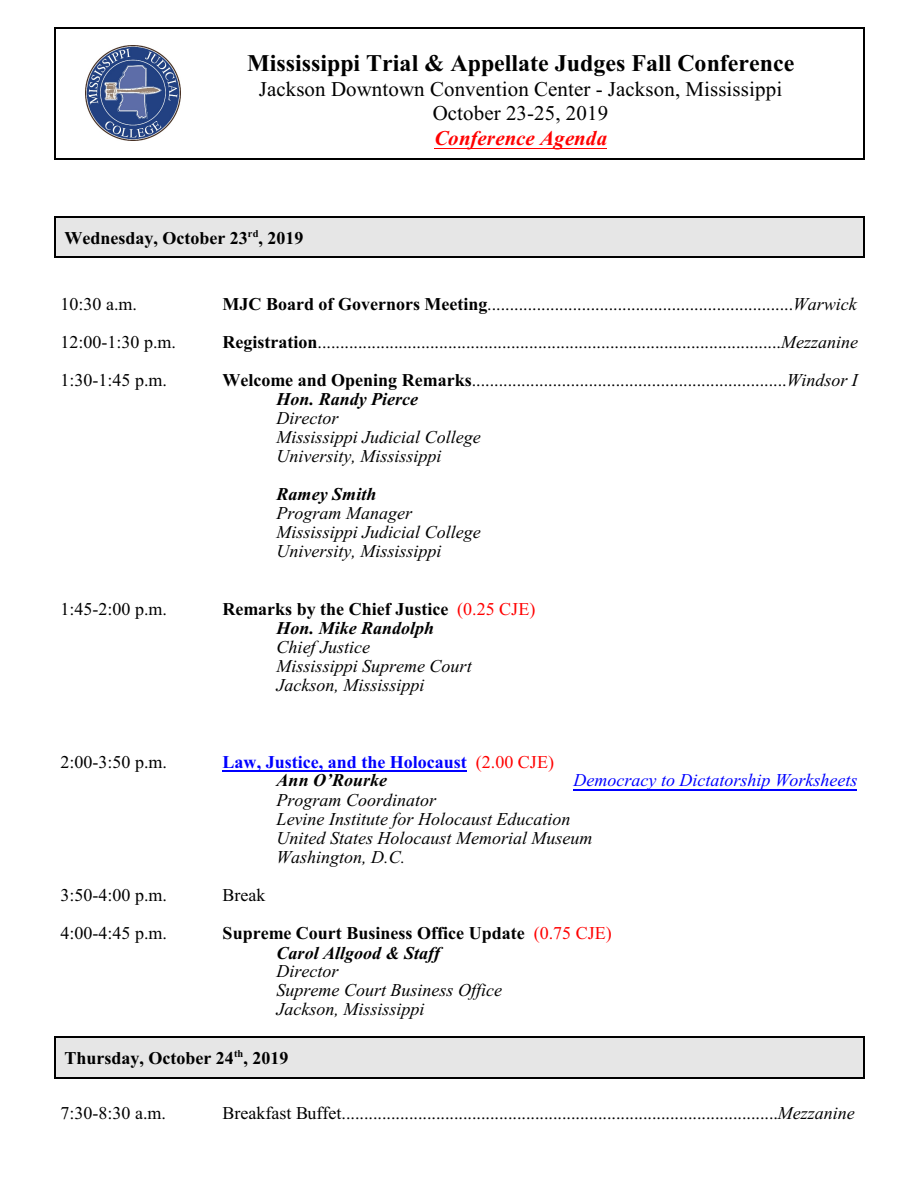
<style>
.page{position:relative;width:918px;height:1188px;background:#fff}
.page>*{position:absolute;margin:0;border:0;box-sizing:border-box;transform-origin:0 0}
.t1{font:700 24px "Times New Roman";color:#000}
.t2{font:21px/24.6px "Times New Roman";letter-spacing:.005em;color:#000;text-align:center}
.t3{font:italic 700 21px "Times New Roman";color:#f00}
.t4{font:18px/18.9px "Times New Roman";color:#000}
.t5{font:italic 18px/19px "Times New Roman";color:#000}
.t6{font:700 18px/19px "Times New Roman";color:#000}
.t7{font:700 18px/18.9px "Times New Roman";color:#00f}
.t8{font:italic 18px "Times New Roman";color:#00f}
.t9{font:italic 700 18px "Times New Roman";color:#000}
.s1{font-weight:700}
.s2{font-style:italic}
.s3{font-weight:700;font-style:italic}
.s4{font-weight:400;color:#f00}
.s5{font-style:italic;color:#000}
</style>
<div class="page">
<hr style="left:223px;top:770px;width:244px;height:1px;background:#00f">
<hr style="left:574px;top:789px;width:283px;height:1px;background:#00f">
<hr style="left:434px;top:148px;width:173px;height:1px;background:#f00">
<img style="left:86px;top:45px;width:95px;height:96px">
<hr style="left:54px;top:27px;width:1px;height:133px;background:#000">
<hr style="left:863px;top:27px;width:1px;height:133px;background:#000">
<hr style="left:54px;top:27px;width:810px;height:1px;background:#000">
<hr style="left:54px;top:159px;width:810px;height:1px;background:#000">
<div style="left:54px;top:216px;width:810px;height:42px;background:#e6e6e6"></div>
<hr style="left:54px;top:216px;width:1px;height:42px;background:#000">
<hr style="left:863px;top:216px;width:1px;height:42px;background:#000">
<hr style="left:54px;top:216px;width:810px;height:1px;background:#000">
<hr style="left:54px;top:257px;width:810px;height:1px;background:#000">
<div style="left:54px;top:1036px;width:811px;height:42px;background:#e6e6e6"></div>
<hr style="left:54px;top:1036px;width:1px;height:42px;background:#000">
<hr style="left:864px;top:1036px;width:1px;height:42px;background:#000">
<hr style="left:54px;top:1036px;width:811px;height:2px;background:#000">
<hr style="left:54px;top:1077px;width:811px;height:1px;background:#000">
<h1 class="t1" style="left:247px;top:55px;width:549px">Mississippi Trial &amp; Appellate Judges Fall Conference</h1>
<p class="t2" style="left:259px;top:78px;width:525px">Jackson Downtown Convention Center - Jackson, Mississippi<br>October 23-25, 2019</p>
<p class="t3" style="left:434px;top:131px;width:174px">Conference Agenda</p>
<p class="t6" style="left:64px;top:230px;width:241px">Wednesday, October 23<sup>rd</sup>, 2019</p>
<p class="t4" style="left:61px;top:296px;width:78px">10:30 a.m.</p>
<p class="t4" style="left:223px;top:296px;width:636px"><span class="s1">MJC Board of Governors Meeting</span>....................................................................<span class="s2">Warwick</span></p>
<p class="t4" style="left:61px;top:334px;width:117px">12:00-1:30 p.m.</p>
<p class="t4" style="left:223px;top:334px;width:637px"><span class="s1">Registration</span>.......................................................................................................<span class="s2">Mezzanine</span></p>
<p class="t4" style="left:61px;top:373px;width:108px">1:30-1:45 p.m.</p>
<p class="t4" style="left:277px;top:373px;width:583px;text-indent:-54px"><span class="s1">Welcome and Opening Remarks</span>......................................................................<span class="s2">Windsor I<br></span><span class="s3">Hon. Randy Pierce</span></p>
<p class="t5" style="left:277px;top:410px;width:206px">Director<br>Mississippi Judicial College<br>University, Mississippi</p>
<p class="t9" style="left:277px;top:488px;width:101px">Ramey Smith</p>
<p class="t5" style="left:277px;top:505px;width:206px">Program Manager<br>Mississippi Judicial College<br>University, Mississippi</p>
<p class="t4" style="left:61px;top:601px;width:108px">1:45-2:00 p.m.</p>
<p class="t6" style="left:277px;top:601px;width:260px;text-indent:-54px">Remarks by the Chief Justice <span class="s4">(0.25 CJE)<br></span><span class="s2">Hon. Mike Randolph</span></p>
<p class="t5" style="left:277px;top:639px;width:197px">Chief Justice<br>Mississippi Supreme Court<br>Jackson, Mississippi</p>
<p class="t4" style="left:61px;top:754px;width:108px">2:00-3:50 p.m.</p>
<p class="t7" style="left:277px;top:754px;width:279px;text-indent:-54px">Law, Justice, and the Holocaust <span class="s4">(2.00 CJE)<br></span><span class="s5">Ann O’Rourke</span></p>
<p class="t8" style="left:574px;top:774px;width:285px">Democracy to Dictatorship Worksheets</p>
<p class="t5" style="left:277px;top:792px;width:317px">Program Coordinator<br>Levine Institute for Holocaust Education<br>United States Holocaust Memorial Museum<br>Washington, D.C.</p>
<p class="t4" style="left:61px;top:887px;width:108px">3:50-4:00 p.m.</p>
<p class="t4" style="left:223px;top:887px;width:44px">Break</p>
<p class="t4" style="left:61px;top:926px;width:108px">4:00-4:45 p.m.</p>
<p class="t6" style="left:277px;top:926px;width:337px;text-indent:-54px">Supreme Court Business Office Update <span class="s4">(0.75 CJE)<br></span><span class="s2">Carol Allgood &amp; Staff</span></p>
<p class="t5" style="left:277px;top:963px;width:227px">Director<br>Supreme Court Business Office<br>Jackson, Mississippi</p>
<p class="t6" style="left:64px;top:1050px;width:226px">Thursday, October 24<sup>th</sup>, 2019</p>
<p class="t4" style="left:61px;top:1106px;width:107px">7:30-8:30 a.m.</p>
<p class="t4" style="left:223px;top:1106px;width:634px">Breakfast Buffet.................................................................................................<span class="s2">Mezzanine</span></p>
</div>
